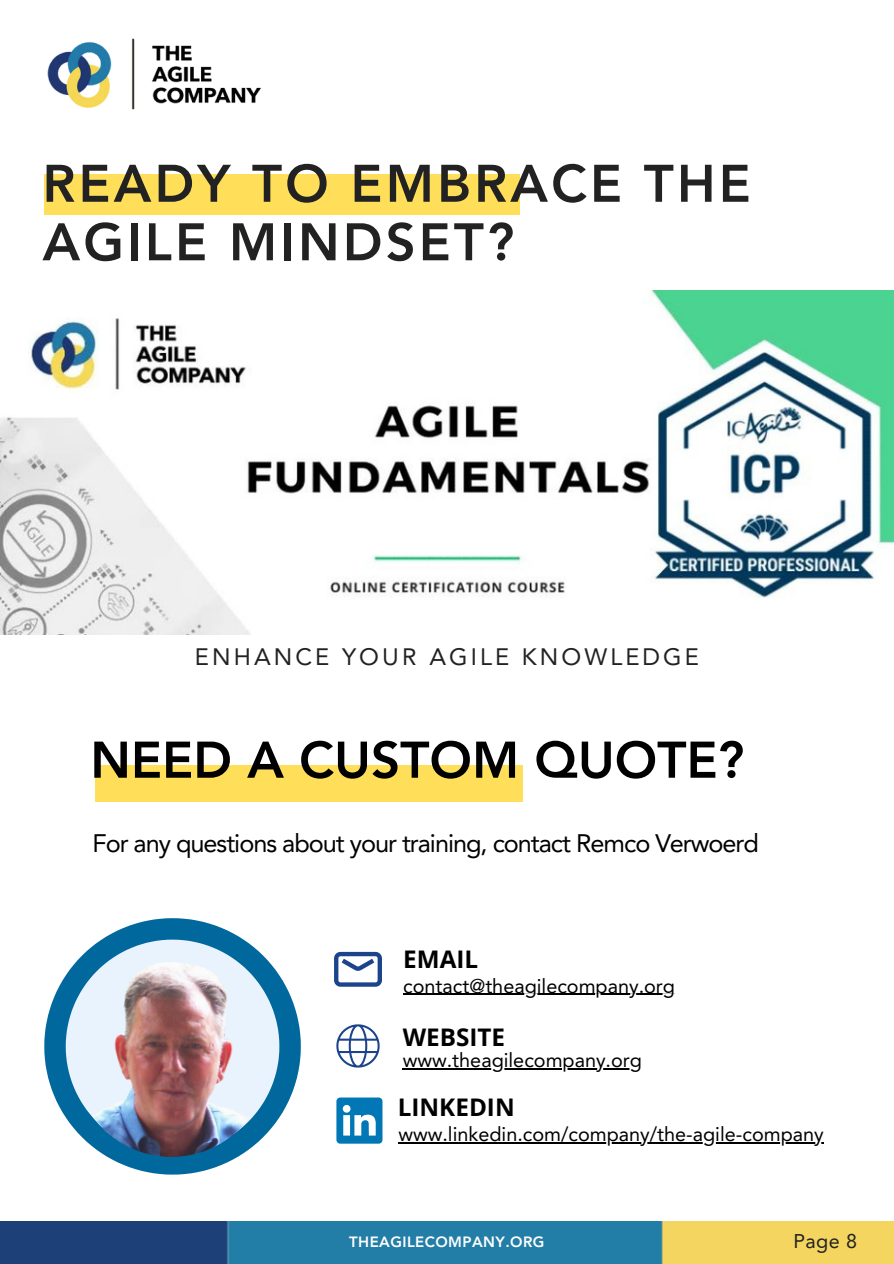
<style>
.page{position:relative;width:894px;height:1264px;background:#fff}
.page>*{position:absolute;margin:0;border:0;box-sizing:border-box;transform-origin:0 0}
.t1{font:800 52.2px/58.5px "Avenir LT Pro";letter-spacing:.06em;color:#222}
.t2{font:800 51px "Avenir LT Pro";color:#000}
.t3{font:25.35px "Avenir LT Pro";letter-spacing:-.04em;color:#000}
.t4{font:700 24.3px "Open Sans";color:#000}
.t5{font:23.7px "Avenir LT Pro";letter-spacing:.13em;color:#222}
.t6{font:19.8px "Avenir LT Pro";color:#000}
.t7{font:19.8px "Avenir LT Pro";color:#222}
.t8{font:800 14.85px "Avenir LT Pro";letter-spacing:.03em;color:#fff}
</style>
<div class="page">
<img style="left:0;top:1221px;width:893px;height:42px">
<img style="left:47px;top:38px;width:215px;height:72px">
<svg style="left:334px;top:951px;width:48px;height:35px"></svg>
<svg style="left:336px;top:1024px;width:43px;height:43px"></svg>
<svg style="left:336px;top:1097px;width:46px;height:46px"></svg>
<svg style="left:44px;top:918px;width:257px;height:256px"></svg>
<svg style="left:66px;top:939px;width:213px;height:214px;background:#80b4d0"></svg>
<img style="left:74px;top:962px;width:195px;height:194px;border-radius:50%">
<div style="left:95px;top:765px;width:427px;height:36px;background:#ffde59"></div>
<div style="left:44px;top:174px;width:476px;height:40px;background:#ffde59"></div>
<img style="left:0;top:290px;width:893px;height:344px">
<hr style="left:403px;top:993px;width:272px;height:1px;background:#000">
<hr style="left:402px;top:1068px;width:240px;height:1px;background:#000">
<hr style="left:398px;top:1142px;width:425px;height:1px;background:#000">
<h1 class="t1" style="left:42px;top:155px;width:709px">READY TO EMBRACE THE<br>AGILE MINDSET?</h1>
<p class="t5" style="left:195px;top:642px;width:505px">ENHANCE YOUR AGILE KNOWLEDGE</p>
<h2 class="t2" style="left:90px;top:729px;width:655px">NEED A CUSTOM QUOTE?</h2>
<p class="t3" style="left:93px;top:827px;width:667px">For any questions about your training, contact Remco Verwoerd</p>
<p class="t4" style="left:403px;top:942px;width:76px">EMAIL</p>
<p class="t6" style="left:403px;top:973px;width:273px">contact@theagilecompany.org</p>
<p class="t4" style="left:402px;top:1020px;width:104px">WEBSITE</p>
<p class="t6" style="left:402px;top:1048px;width:241px">www.theagilecompany.org</p>
<p class="t4" style="left:398px;top:1090px;width:118px">LINKEDIN</p>
<p class="t6" style="left:398px;top:1122px;width:427px">www.linkedin.com/company/the-agile-company</p>
<p class="t8" style="left:349px;top:1233px;width:196px">THEAGILECOMPANY.ORG</p>
<p class="t7" style="left:793px;top:1229px;width:65px">Page 8</p>
</div>
